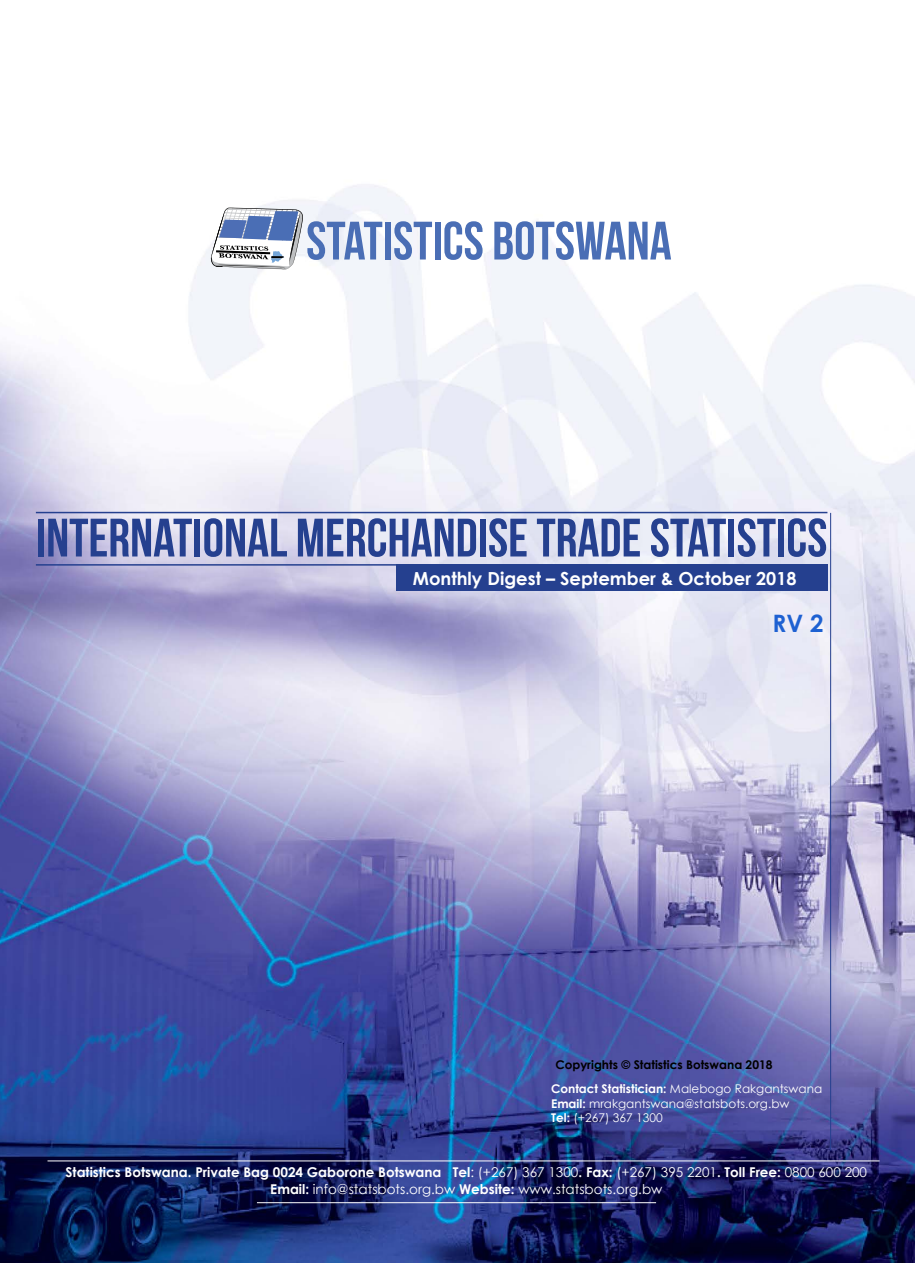
<style>
.page{position:relative;width:915px;height:1263px;background:#fff}
.page>*{position:absolute;margin:0;border:0;box-sizing:border-box;transform-origin:0 0}
.t1{font:54px "Bebas Neue";color:#25408f}
.t2{font:54px "Bebas Neue";color:#4a6eb5}
.t3{font:700 24px "Century Gothic";color:#1e61d2}
.t4{font:700 18px "Century Gothic";color:#fff}
.t5{font:700 13.5px/16.2px "Century Gothic";color:#fff;text-align:center}
.t6{font:12px/14.4px "Century Gothic";color:#fff}
.t7{font:700 12px "Century Gothic";color:#000}
.s1{font-weight:700}
.s2{font-weight:400}
</style>
<div class="page">
<img style="left:0;top:184px;width:914px;height:1079px">
<svg style="left:211px;top:208px;width:92px;height:62px"></svg>
<div style="left:395px;top:564px;width:432px;height:26px;background:#25408f"></div>
<hr style="left:830px;top:513px;width:1px;height:637px;background:#25408f">
<hr style="left:36px;top:564px;width:791px;height:2px;background:#25408f">
<hr style="left:36px;top:512px;width:791px;height:1px;background:#25408f">
<hr style="left:47px;top:1161px;width:832px;height:1px;background:#fff">
<hr style="left:257px;top:1202px;width:399px;height:1px;background:#fff">
<h1 class="t2" style="left:306px;top:211px;width:367px">STATISTICS BOTSWANA</h1>
<h1 class="t1" style="left:36px;top:508px;width:792px">INTERNATIONAL MERCHANDISE TRADE STATISTICS</h1>
<h3 class="t4" style="left:412px;top:565px;width:385px">Monthly Digest – September &amp; October 2018</h3>
<h2 class="t3" style="left:772px;top:605px;width:52px">RV 2</h2>
<p class="t7" style="left:555px;top:1056px;width:218px">Copyrights © Statistics Botswana 2018</p>
<p class="t6" style="left:551px;top:1082px;width:272px"><span class="s1">Contact Statistician:</span> Malebogo Rakgantswana<br><span class="s1">Email:</span> mrakgantswana@statsbots.org.bw<br><span class="s1">Tel:</span> (+267) 367 1300</p>
<p class="t5" style="left:66px;top:1164px;width:802px">Statistics Botswana. Private Bag 0024 Gaborone Botswana Tel<span class="s2">: (+267) 367 1300</span>. Fax: <span class="s2">(+267) 395 2201</span>. Toll Free: <span class="s2">0800 600 200<br></span>Email: <span class="s2">info@statsbots.org.bw</span> Website: <span class="s2">www.statsbots.org.bw</span></p>
</div>
